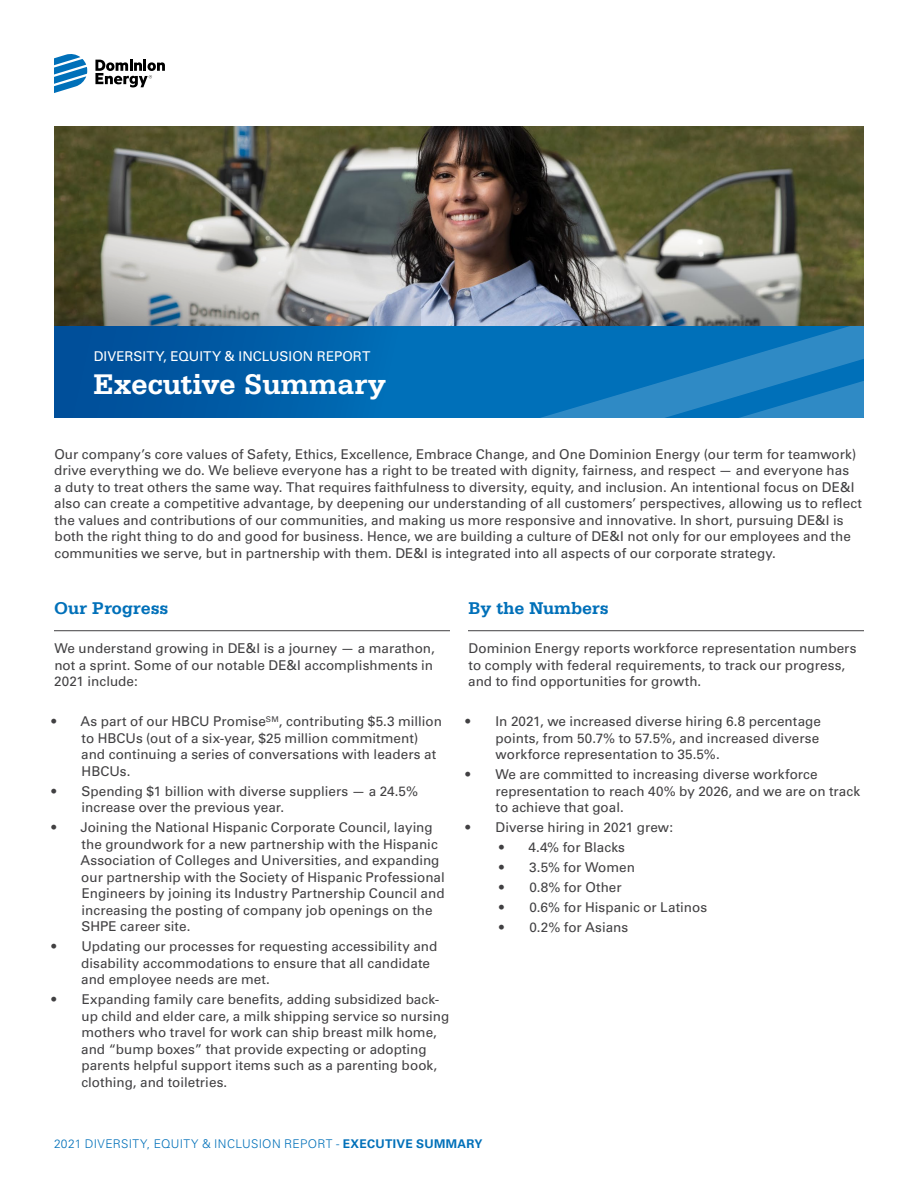
<style>
.page{position:relative;width:918px;height:1188px;background:#fff}
.page>*{position:absolute;margin:0;border:0;box-sizing:border-box;transform-origin:0 0}
.Hero-Header_Section{font:700 30px "Serifa Std";letter-spacing:-.005em;color:#fff}
.body_rule-below{font:700 18px "Serifa Std";letter-spacing:-.005em;color:#0070b9}
.Body-Copy_Paragraph{font:13.5px/16.5px "Univers LT Std";color:#414042}
.Body-Copy_Paragraph-2{font:13.5px "Univers LT Std";color:#fff}
.t1{font:300 12px "Univers LT Std";letter-spacing:.025em;color:#0070b9}
.s1{font-weight:700}
</style>
<div class="page">
<svg style="left:54px;top:54px;width:33px;height:39px"></svg>
<svg style="left:95px;top:60px;width:70px;height:27px"></svg>
<img style="left:420px;top:126px;width:444px;height:200px">
<svg style="left:54px;top:126px;width:366px;height:200px;background:#7b7d6e"></svg>
<hr style="left:54px;top:630px;width:396px;height:1px;background:#414042">
<hr style="left:468px;top:630px;width:396px;height:1px;background:#414042">
<div style="left:54px;top:326px;width:810px;height:92px;background:linear-gradient(to bottom,#0057a1,#0059a3)"></div>
<svg style="left:338px;top:326px;width:526px;height:92px;background:#0b75bb"></svg>
<p class="Body-Copy_Paragraph-2" style="left:94px;top:348px;width:278px">DIVERSITY, EQUITY &amp; INCLUSION REPORT</p>
<h1 class="Hero-Header_Section" style="left:94px;top:366px;width:294px">Executive Summary</h1>
<p class="Body-Copy_Paragraph" style="left:54px;top:446px;width:809px">Our company’s core values of Safety, Ethics, Excellence, Embrace Change, and One Dominion Energy (our term for teamwork) drive everything we do. We believe everyone has a right to be treated with dignity, fairness, and respect — and everyone has<br>a duty to treat others the same way. That requires faithfulness to diversity, equity, and inclusion. An intentional focus on DE&amp;I also can create a competitive advantage, by deepening our understanding of all customers’ perspectives, allowing us to reflect the values and contributions of our communities, and making us more responsive and innovative. In short, pursuing DE&amp;I is both the right thing to do and good for business. Hence, we are building a culture of DE&amp;I not only for our employees and the communities we serve, but in partnership with them. DE&amp;I is integrated into all aspects of our corporate strategy.</p>
<p class="body_rule-below" style="left:54px;top:598px;width:116px">Our Progress</p>
<p class="Body-Copy_Paragraph" style="left:54px;top:640px;width:382px">We understand growing in DE&amp;I is a journey — a marathon, not a sprint. Some of our notable DE&amp;I accomplishments in<br>2021 include:</p>
<p class="Body-Copy_Paragraph" style="left:81px;top:713px;width:362px;text-indent:-30px">• As part of our HBCU Promise<sup>SM</sup>, contributing $5.3 million to HBCUs (out of a six-year, $25 million commitment) and continuing a series of conversations with leaders at HBCUs.</p>
<p class="Body-Copy_Paragraph" style="left:82px;top:783px;width:338px;text-indent:-30px">• Spending $1 billion with diverse suppliers — a 24.5% increase over the previous year.</p>
<p class="Body-Copy_Paragraph" style="left:81px;top:819px;width:366px;text-indent:-29px">• Joining the National Hispanic Corporate Council, laying the groundwork for a new partnership with the Hispanic Association of Colleges and Universities, and expanding our partnership with the Society of Hispanic Professional Engineers by joining its Industry Partnership Council and increasing the posting of company job openings on the SHPE career site.</p>
<p class="Body-Copy_Paragraph" style="left:81px;top:938px;width:358px;text-indent:-30px">• Updating our processes for requesting accessibility and disability accommodations to ensure that all candidate and employee needs are met.</p>
<p class="Body-Copy_Paragraph" style="left:81px;top:991px;width:370px;text-indent:-30px">• Expanding family care benefits, adding subsidized back&shy;up child and elder care, a milk shipping service so nursing mothers who travel for work can ship breast milk home, and “bump boxes” that provide expecting or adopting parents helpful support items such as a parenting book, clothing, and toiletries.</p>
<p class="body_rule-below" style="left:468px;top:598px;width:142px">By the Numbers</p>
<p class="Body-Copy_Paragraph" style="left:468px;top:640px;width:390px">Dominion Energy reports workforce representation numbers to comply with federal requirements, to track our progress, and to find opportunities for growth.</p>
<p class="Body-Copy_Paragraph" style="left:495px;top:713px;width:327px;text-indent:-30px">• In 2021, we increased diverse hiring 6.8 percentage points, from 50.7% to 57.5%, and increased diverse workforce representation to 35.5%.</p>
<p class="Body-Copy_Paragraph" style="left:495px;top:766px;width:366px;text-indent:-30px">• We are committed to increasing diverse workforce representation to reach 40% by 2026, and we are on track to achieve that goal.</p>
<p class="Body-Copy_Paragraph" style="left:465px;top:819px;width:209px">• Diverse hiring in 2021 grew:</p>
<p class="Body-Copy_Paragraph" style="left:499px;top:839px;width:127px">• 4.4% for Blacks</p>
<p class="Body-Copy_Paragraph" style="left:499px;top:859px;width:137px">• 3.5% for Women</p>
<p class="Body-Copy_Paragraph" style="left:499px;top:879px;width:124px">• 0.8% for Other</p>
<p class="Body-Copy_Paragraph" style="left:499px;top:899px;width:209px">• 0.6% for Hispanic or Latinos</p>
<p class="Body-Copy_Paragraph" style="left:499px;top:919px;width:131px">• 0.2% for Asians</p>
<p class="t1" style="left:54px;top:1136px;width:430px">2021 DIVERSITY, EQUITY &amp; INCLUSION REPORT - <span class="s1">EXECUTIVE SUMMARY</span></p>
</div>
